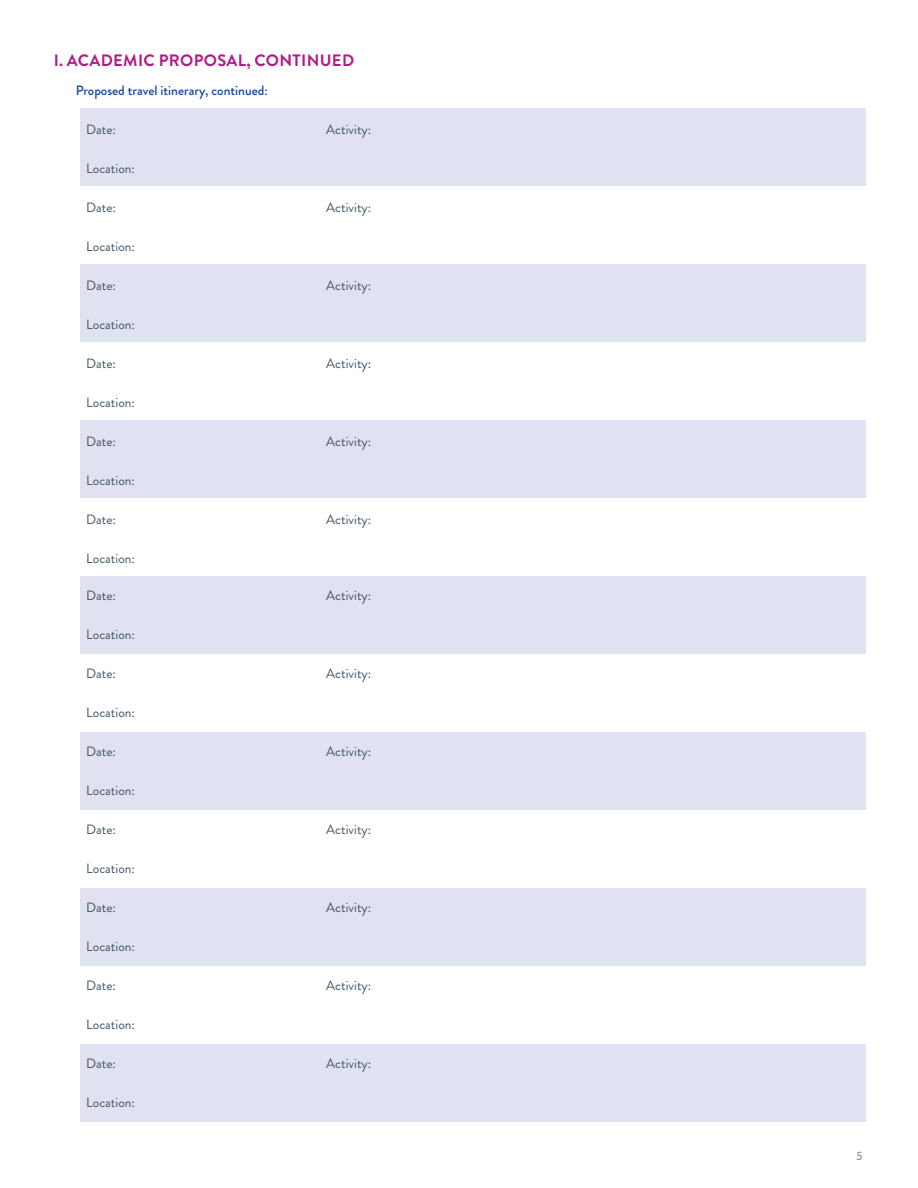
<style>
.page{position:relative;width:918px;height:1188px;background:#fff}
.page>*{position:absolute;margin:0;border:0;box-sizing:border-box;transform-origin:0 0}
.t1{font:700 16.5px "Brandon Grotesque";letter-spacing:.02em;color:#b01c87}
.t2{font:13.5px "Brandon Grotesque";color:#425665}
.t3{font:500 13.5px "Brandon Grotesque";color:#13469b}
.t4{font:italic 12px "Brandon Grotesque";color:#68727f}
</style>
<div class="page">
<div style="left:81px;top:1044px;width:785px;height:77px;background:#e0e1f1"></div>
<div style="left:81px;top:420px;width:785px;height:78px;background:#e0e1f1"></div>
<div style="left:81px;top:264px;width:785px;height:78px;background:#e0e1f1"></div>
<div style="left:81px;top:108px;width:785px;height:77px;background:#e0e1f1"></div>
<div style="left:81px;top:888px;width:785px;height:77px;background:#e0e1f1"></div>
<div style="left:81px;top:732px;width:785px;height:78px;background:#e0e1f1"></div>
<div style="left:81px;top:576px;width:785px;height:77px;background:#e0e1f1"></div>
<p class="t1" style="left:54px;top:48px;width:302px">I. ACADEMIC PROPOSAL, CONTINUED</p>
<p class="t3" style="left:76px;top:81px;width:194px">Proposed travel itinerary, continued:</p>
<p class="t2" style="left:86px;top:120px;width:31px">Date:</p>
<p class="t2" style="left:326px;top:120px;width:47px">Activity:</p>
<p class="t2" style="left:86px;top:159px;width:50px">Location:</p>
<p class="t2" style="left:86px;top:198px;width:31px">Date:</p>
<p class="t2" style="left:326px;top:198px;width:47px">Activity:</p>
<p class="t2" style="left:86px;top:237px;width:50px">Location:</p>
<p class="t2" style="left:86px;top:276px;width:31px">Date:</p>
<p class="t2" style="left:326px;top:276px;width:47px">Activity:</p>
<p class="t2" style="left:86px;top:315px;width:50px">Location:</p>
<p class="t2" style="left:86px;top:354px;width:31px">Date:</p>
<p class="t2" style="left:326px;top:354px;width:47px">Activity:</p>
<p class="t2" style="left:86px;top:393px;width:50px">Location:</p>
<p class="t2" style="left:86px;top:432px;width:31px">Date:</p>
<p class="t2" style="left:326px;top:432px;width:47px">Activity:</p>
<p class="t2" style="left:86px;top:471px;width:50px">Location:</p>
<p class="t2" style="left:86px;top:510px;width:31px">Date:</p>
<p class="t2" style="left:326px;top:510px;width:47px">Activity:</p>
<p class="t2" style="left:86px;top:549px;width:50px">Location:</p>
<p class="t2" style="left:86px;top:586px;width:31px">Date:</p>
<p class="t2" style="left:326px;top:586px;width:47px">Activity:</p>
<p class="t2" style="left:86px;top:625px;width:50px">Location:</p>
<p class="t2" style="left:86px;top:664px;width:31px">Date:</p>
<p class="t2" style="left:326px;top:664px;width:47px">Activity:</p>
<p class="t2" style="left:86px;top:703px;width:50px">Location:</p>
<p class="t2" style="left:86px;top:742px;width:31px">Date:</p>
<p class="t2" style="left:326px;top:742px;width:47px">Activity:</p>
<p class="t2" style="left:86px;top:781px;width:50px">Location:</p>
<p class="t2" style="left:86px;top:820px;width:31px">Date:</p>
<p class="t2" style="left:326px;top:820px;width:47px">Activity:</p>
<p class="t2" style="left:86px;top:859px;width:50px">Location:</p>
<p class="t2" style="left:86px;top:898px;width:31px">Date:</p>
<p class="t2" style="left:326px;top:898px;width:47px">Activity:</p>
<p class="t2" style="left:86px;top:937px;width:50px">Location:</p>
<p class="t2" style="left:86px;top:976px;width:31px">Date:</p>
<p class="t2" style="left:326px;top:976px;width:47px">Activity:</p>
<p class="t2" style="left:86px;top:1015px;width:50px">Location:</p>
<p class="t2" style="left:86px;top:1054px;width:31px">Date:</p>
<p class="t2" style="left:326px;top:1054px;width:47px">Activity:</p>
<p class="t2" style="left:86px;top:1093px;width:50px">Location:</p>
<p class="t4" style="left:857px;top:1147px;width:7px">5</p>
</div>
